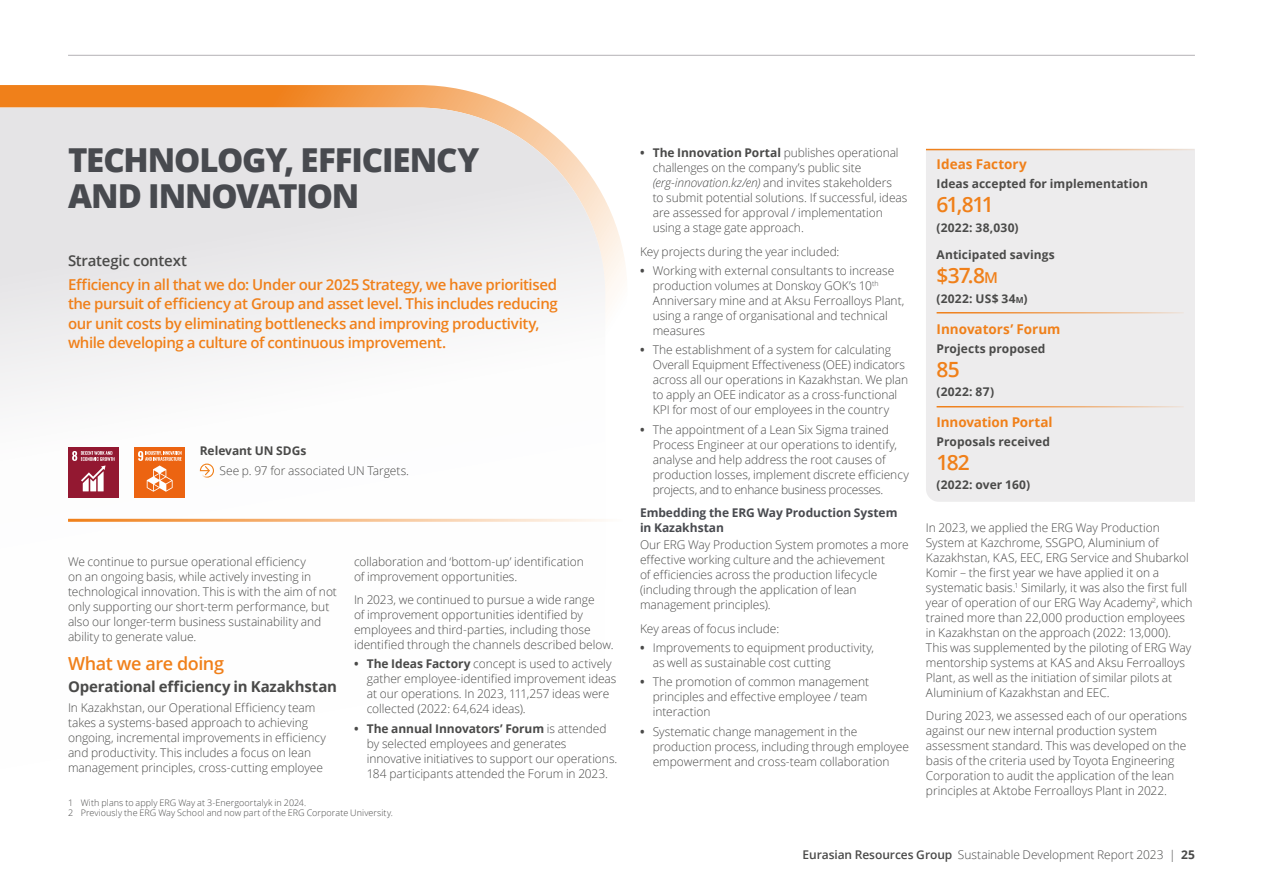
<style>
.page{position:relative;width:1263px;height:893px;background:#fff}
.page>*{position:absolute;margin:0;border:0;box-sizing:border-box;transform-origin:0 0}
.t1{font:800 33px/36px "Open Sans";letter-spacing:-.035em;color:#484a4f}
.t2{font:600 21px "Open Sans";letter-spacing:-.06em;color:#f0801a}
.t3{font:600 18px "Open Sans";letter-spacing:-.025em;color:#f0801a}
.t4{font:600 15px/19.5px "Open Sans";letter-spacing:-.025em;color:#f0801a}
.t5{font:700 15px "Open Sans";letter-spacing:-.01em;color:#4a4a49}
.t6{font:600 15px "Open Sans";letter-spacing:-.015em;color:#4a4a49}
.t7{font:700 13.5px "Open Sans";letter-spacing:-.005em;color:#f0801a}
.t8{font:300 12px/15px "Open Sans";letter-spacing:-.005em;color:#4a4a49}
.t9{font:700 12px "Open Sans";letter-spacing:.005em;color:#4a4a49}
.t10{font:700 12px/15px "Open Sans";letter-spacing:-.005em;color:#484a4f}
.t11{font:700 12px "Open Sans";letter-spacing:.025em;color:#4a4a49}
.t12{font:300 9px/10.5px "Open Sans";letter-spacing:.005em;color:#4a4a49}
.s1{font-weight:700}
.s2{font-style:italic}
.s3{font-size:15px}
.s4{font-size:8.4px}
.s5{font-weight:600}
</style>
<div class="page">
<svg style="left:0;top:85px;width:626px;height:216px"></svg>
<svg style="left:0;top:108px;width:605px;height:411px"></svg>
<div style="left:68px;top:447px;width:51px;height:50px;background:#931831"></div>
<svg style="left:72px;top:451px;width:43px;height:40px"></svg>
<div style="left:134px;top:447px;width:51px;height:50px;background:#ec6411"></div>
<svg style="left:138px;top:451px;width:44px;height:41px"></svg>
<svg style="left:199px;top:463px;width:16px;height:15px"></svg>
<hr style="left:68px;top:519px;width:555px;height:3px;background:#f0801a">
<div style="left:926px;top:149px;width:269px;height:353px;background:#edeced"></div>
<hr style="left:926px;top:149px;width:268px;height:1px;background:#f0801a">
<hr style="left:936px;top:312px;width:248px;height:1px;background:#f0801a">
<hr style="left:936px;top:406px;width:248px;height:1px;background:#f0801a">
<hr style="left:68px;top:55px;width:1127px;height:1px;background:#b4b2b6">
<h1 class="t1" style="left:68px;top:141px;width:413px">TECHNOLOGY, EFFICIENCY<br>AND INNOVATION</h1>
<p class="t6" style="left:68px;top:250px;width:121px">Strategic context</p>
<p class="t4" style="left:68px;top:274px;width:491px">Efficiency in all that we do: Under our 2025 Strategy, we have prioritised the pursuit of efficiency at Group and asset level. This includes reducing our unit costs by eliminating bottlenecks and improving productivity, while developing a culture of continuous improvement.</p>
<p class="t9" style="left:200px;top:442px;width:108px">Relevant UN SDGs</p>
<p class="t8" style="left:220px;top:462px;width:191px">See p. 97 for associated UN Targets.</p>
<p class="t8" style="left:68px;top:553px;width:270px">We continue to pursue operational efficiency<br>on an ongoing basis, while actively investing in technological innovation. This is with the aim of not only supporting our short-term performance, but also our longer-term business sustainability and ability to generate value.</p>
<h3 class="t3" style="left:68px;top:651px;width:157px">What we are doing</h3>
<p class="t5" style="left:68px;top:676px;width:270px">Operational efficiency in Kazakhstan</p>
<p class="t8" style="left:68px;top:699px;width:260px">In Kazakhstan, our Operational Efficiency team takes a systems-based approach to achieving ongoing, incremental improvements in efficiency and productivity. This includes a focus on lean management principles, cross-cutting employee</p>
<p class="t8" style="left:354px;top:553px;width:231px">collaboration and ‘bottom-up’ identification of improvement opportunities.</p>
<p class="t8" style="left:354px;top:592px;width:261px">In 2023, we continued to pursue a wide range<br>of improvement opportunities identified by employees and third-parties, including those identified through the channels described below.</p>
<p class="t8" style="left:367px;top:656px;width:251px;text-indent:-13px"><span class="s1">• The Ideas Factory</span> concept is used to actively gather employee-identified improvement ideas at our operations. In 2023, 111,257 ideas were collected (2022: 64,624 ideas).</p>
<p class="t8" style="left:367px;top:720px;width:252px;text-indent:-13px"><span class="s1">• The annual Innovators’ Forum</span> is attended by selected employees and generates innovative initiatives to support our operations.<br>184 participants attended the Forum in 2023.</p>
<p class="t12" style="left:68px;top:797px;width:326px">1 With plans to apply ERG Way at 3-Energoortalyk in 2024.<br>2 Previously the ERG Way School and now part of the ERG Corporate University.</p>
<p class="t8" style="left:653px;top:145px;width:256px;text-indent:-13px"><span class="s1">• The Innovation Portal</span> publishes operational challenges on the company’s public site <span class="s2">(erg-innovation.kz/en)</span> and invites stakeholders<br>to submit potential solutions. If successful, ideas are assessed for approval / implementation using a stage gate approach.</p>
<p class="t8" style="left:640px;top:244px;width:201px">Key projects during the year included:</p>
<p class="t8" style="left:653px;top:263px;width:253px;text-indent:-13px"><span class="s1">•</span> Working with external consultants to increase production volumes at Donskoy GOK’s 10<sup>th </sup>Anniversary mine and at Aksu Ferroalloys Plant, using a range of organisational and technical measures</p>
<p class="t8" style="left:653px;top:342px;width:257px;text-indent:-13px"><span class="s1">•</span> The establishment of a system for calculating Overall Equipment Effectiveness (OEE) indicators across all our operations in Kazakhstan. We plan to apply an OEE indicator as a cross-functional KPI for most of our employees in the country</p>
<p class="t8" style="left:653px;top:421px;width:258px;text-indent:-13px"><span class="s1">•</span> The appointment of a Lean Six Sigma trained Process Engineer at our operations to identify, analyse and help address the root causes of production losses, implement discrete efficiency projects, and to enhance business processes.</p>
<p class="t10" style="left:640px;top:505px;width:259px">Embedding the ERG Way Production System in Kazakhstan</p>
<p class="t8" style="left:640px;top:537px;width:270px">Our ERG Way Production System promotes a more effective working culture and the achievement<br>of efficiencies across the production lifecycle (including through the application of lean management principles).</p>
<p class="t8" style="left:640px;top:621px;width:141px">Key areas of focus include:</p>
<p class="t8" style="left:653px;top:640px;width:223px;text-indent:-13px"><span class="s1">•</span> Improvements to equipment productivity, as well as sustainable cost cutting</p>
<p class="t8" style="left:653px;top:674px;width:218px;text-indent:-13px"><span class="s1">•</span> The promotion of common management principles and effective employee / team interaction</p>
<p class="t8" style="left:653px;top:723px;width:258px;text-indent:-13px"><span class="s1">•</span> Systematic change management in the production process, including through employee empowerment and cross-team collaboration</p>
<p class="t7" style="left:936px;top:155px;width:92px">Ideas Factory</p>
<p class="t9" style="left:936px;top:176px;width:213px">Ideas accepted for implementation</p>
<h2 class="t2" style="left:936px;top:190px;width:59px">61,811</h2>
<p class="t11" style="left:936px;top:219px;width:84px">(2022: 38,030)</p>
<p class="t9" style="left:936px;top:247px;width:120px">Anticipated savings</p>
<h2 class="t2" style="left:936px;top:261px;width:63px">$37.8<span class="s3">M</span></h2>
<p class="t9" style="left:936px;top:290px;width:92px">(2022: US$ 34<span class="s4">m</span>)</p>
<p class="t7" style="left:936px;top:319px;width:125px">Innovators’ Forum</p>
<p class="t9" style="left:936px;top:340px;width:110px">Projects proposed</p>
<h2 class="t2" style="left:936px;top:355px;width:25px">85</h2>
<p class="t9" style="left:936px;top:383px;width:59px">(2022: 87)</p>
<p class="t7" style="left:936px;top:412px;width:117px">Innovation Portal</p>
<p class="t9" style="left:936px;top:433px;width:115px">Proposals received</p>
<h2 class="t2" style="left:936px;top:448px;width:35px">182</h2>
<p class="t9" style="left:936px;top:477px;width:95px">(2022: over 160)</p>
<p class="t8" style="left:926px;top:519px;width:268px">In 2023, we applied the ERG Way Production System at Kazchrome, SSGPO, Aluminium of Kazakhstan, KAS, EEC, ERG Service and Shubarkol Komir – the first year we have applied it on a systematic basis.<sup>1</sup> Similarly, it was also the first full year of operation of our ERG Way Academy<sup>2</sup>, which trained more than 22,000 production employees in Kazakhstan on the approach (2022: 13,000).<br>This was supplemented by the piloting of ERG Way mentorship systems at KAS and Aksu Ferroalloys Plant, as well as the initiation of similar pilots at Aluminium of Kazakhstan and EEC.</p>
<p class="t8" style="left:926px;top:708px;width:262px">During 2023, we assessed each of our operations against our new internal production system assessment standard. This was developed on the basis of the criteria used by Toyota Engineering Corporation to audit the application of the lean principles at Aktobe Ferroalloys Plant in 2022.</p>
<p class="t8" style="left:803px;top:847px;width:394px"><span class="s5">Eurasian Resources Group</span> Sustainable Development Report 2023 | <span class="s1">25</span></p>
</div>
